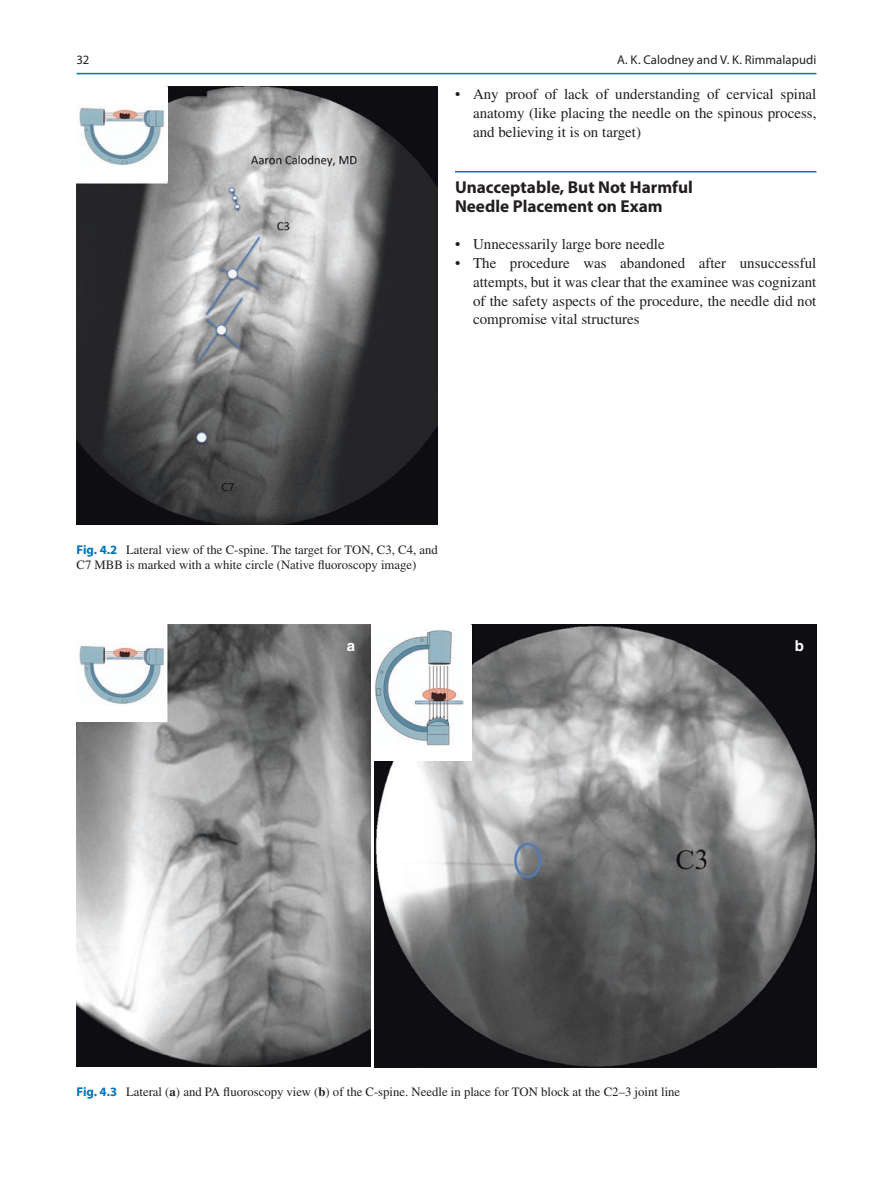
<style>
.page{position:relative;width:893px;height:1187px;background:#fff}
.page>*{position:absolute;margin:0;border:0;box-sizing:border-box;transform-origin:0 0}
.t1{font:700 17.25px/18.8px "Myriad Pro";color:#231f20}
.t2{font:15px/18.8px "Times LT Std";color:#231f20;text-align:justify}
.t3{font:700 15px "Helvetica";color:#fff}
.t4{font:12.75px/15px "Times LT Std";color:#231f20}
.t5{font:12.75px "Myriad Pro Regular 2";letter-spacing:.005em;color:#231f20}
.t6{font:12.75px "Myriad Pro";color:#231f20}
.s1{font-family:"Myriad Pro";font-weight:700;color:#0073bc}
.s2{font-weight:700}
</style>
<div class="page">
<hr style="left:455px;top:171px;width:361px;height:1px;background:#0073bc">
<img style="left:77px;top:87px;width:361px;height:438px">
<div style="left:77px;top:87px;width:91px;height:93px;background:#fff"></div>
<img style="left:79px;top:107px;width:85px;height:58px">
<img style="left:77px;top:625px;width:293px;height:441px">
<img style="left:374px;top:625px;width:442px;height:441px">
<div style="left:77px;top:625px;width:90px;height:96px;background:#fff"></div>
<img style="left:79px;top:645px;width:85px;height:59px">
<div style="left:374px;top:625px;width:98px;height:135px;background:#fff"></div>
<img style="left:375px;top:630px;width:89px;height:115px">
<hr style="left:77px;top:73px;width:739px;height:1px;background:#0073bc">
<p class="t6" style="left:77px;top:52px;width:14px">32</p>
<p class="t5" style="left:617px;top:52px;width:201px">A. K. Calodney and V. K. Rimmalapudi</p>
<p class="t2" style="left:473px;top:85px;width:345px;text-indent:-18px">• Any proof of lack of understanding of cervical spinal anatomy (like placing the needle on the spinous process, and believing it is on target)</p>
<p class="t1" style="left:455px;top:177px;width:239px">Unacceptable, But Not Harmful<br>Needle Placement on Exam</p>
<p class="t2" style="left:455px;top:235px;width:211px">• Unnecessarily large bore needle</p>
<p class="t2" style="left:473px;top:254px;width:345px;text-indent:-18px">• The procedure was abandoned after unsuccessful attempts, but it was clear that the examinee was cognizant of the safety aspects of the procedure, the needle did not compromise vital structures</p>
<p class="t4" style="left:77px;top:541px;width:363px"><span class="s1">Fig. 4.2</span> Lateral view of the C-spine. The target for TON, C3, C4, and<br>C7 MBB is marked with a white circle (Native fluoroscopy image)</p>
<p class="t3" style="left:347px;top:636px;width:10px">a</p>
<p class="t3" style="left:795px;top:636px;width:11px">b</p>
<p class="t4" style="left:77px;top:1083px;width:605px"><span class="s1">Fig. 4.3</span> Lateral (<span class="s2">a</span>) and PA fluoroscopy view (<span class="s2">b</span>) of the C-spine. Needle in place for TON block at the C2–3 joint line</p>
</div>
